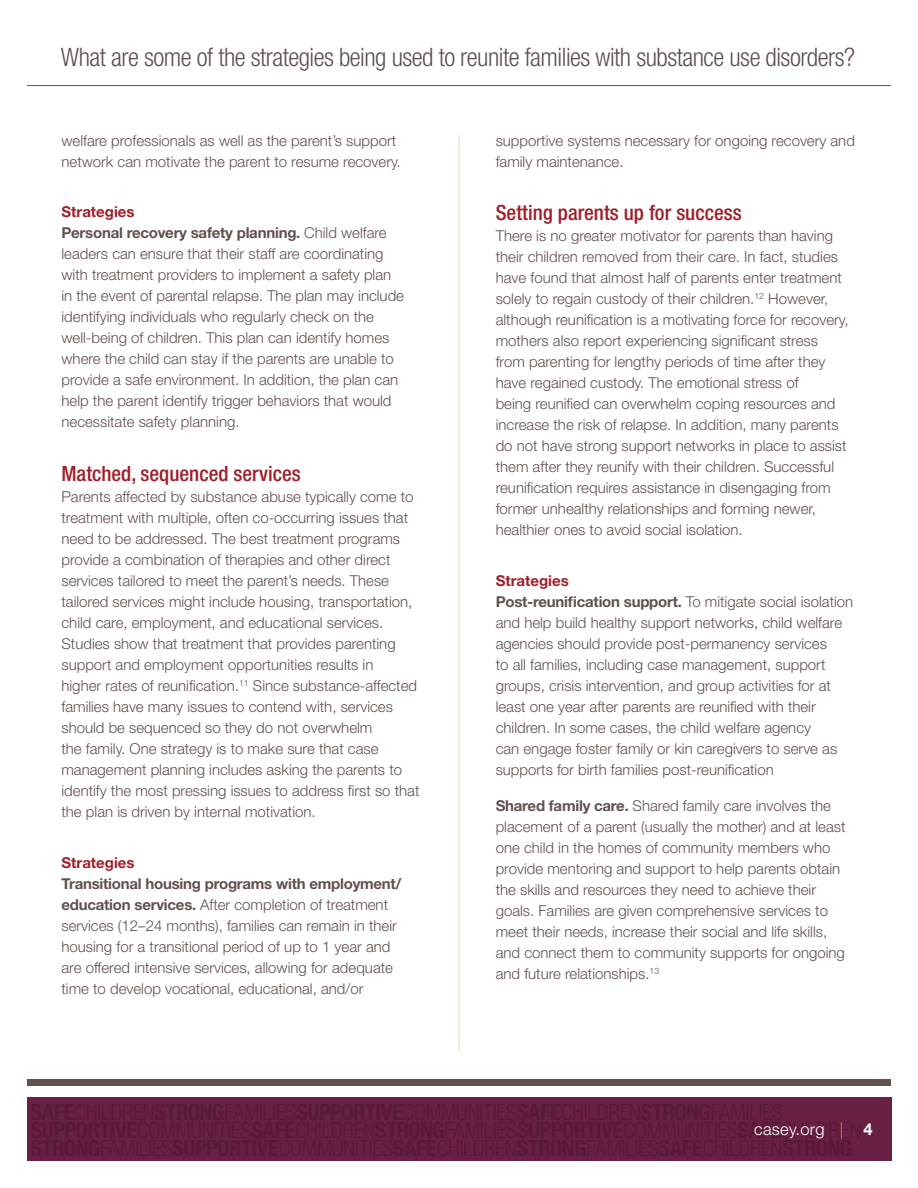
<style>
.page{position:relative;width:918px;height:1188px;background:#fff}
.page>*{position:absolute;margin:0;border:0;box-sizing:border-box;transform-origin:0 0}
.t1{font:300 condensed 25.5px "Helvetica Neue LT Std";letter-spacing:-.02em;color:#61514d}
.t2{font:500 condensed 21px "Helvetica Neue LT Std";color:#9e1f29}
.t3{font:300 16.5px "Helvetica Neue LT Std";letter-spacing:.02em;color:#fff}
.t4{font:300 15px/21px "Helvetica Neue LT Std";color:#61514d}
.t5{font:700 15px "Helvetica Neue LT Std";color:#9e1f29}
.s1{font-weight:700;color:#9e1f29}
.s2{font-weight:700}
.s3{color:#f18a21}
</style>
<div class="page">
<div style="left:27px;top:1098px;width:864px;height:63px;background:#692045"></div>
<div style="left:27px;top:1079px;width:864px;height:7px;background:#61514d"></div>
<hr style="left:27px;top:85px;width:864px;height:1px;background:#61514d">
<hr style="left:459px;top:135px;width:1px;height:916px;background:#e6e1b2">
<h1 class="t1" style="left:61px;top:42px;width:796px">What are some of the strategies being used to reunite families with substance use disorders?</h1>
<p class="t4" style="left:62px;top:130px;width:341px">welfare professionals as well as the parent’s support network can motivate the parent to resume recovery.</p>
<p class="t4" style="left:62px;top:201px;width:344px"><span class="s1">Strategies<br></span><span class="s2">Personal recovery safety planning.</span> Child welfare leaders can ensure that their staff are coordinating with treatment providers to implement a safety plan in the event of parental relapse. The plan may include identifying individuals who regularly check on the well-being of children. This plan can identify homes where the child can stay if the parents are unable to provide a safe environment. In addition, the plan can help the parent identify trigger behaviors that would necessitate safety planning.</p>
<h2 class="t2" style="left:62px;top:461px;width:241px">Matched, sequenced services</h2>
<p class="t4" style="left:62px;top:486px;width:360px">Parents affected by substance abuse typically come to treatment with multiple, often co-occurring issues that need to be addressed. The best treatment programs provide a combination of therapies and other direct services tailored to meet the parent’s needs. These tailored services might include housing, transportation, child care, employment, and educational services.<br>Studies show that treatment that provides parenting support and employment opportunities results in<br>higher rates of reunification.<sup>11</sup> Since substance-affected families have many issues to contend with, services should be sequenced so they do not overwhelm<br>the family. One strategy is to make sure that case management planning includes asking the parents to identify the most pressing issues to address first so that the plan is driven by internal motivation.</p>
<p class="t5" style="left:62px;top:853px;width:75px">Strategies</p>
<p class="t4" style="left:62px;top:873px;width:341px"><span class="s2">Transitional housing programs with employment/ education services.</span> After completion of treatment services (12–24 months), families can remain in their housing for a transitional period of up to 1 year and are offered intensive services, allowing for adequate time to develop vocational, educational, and/or</p>
<p class="t4" style="left:496px;top:130px;width:361px">supportive systems necessary for ongoing recovery and family maintenance.</p>
<h2 class="t2" style="left:496px;top:200px;width:247px">Setting parents up for success</h2>
<p class="t4" style="left:496px;top:225px;width:354px">There is no greater motivator for parents than having their children removed from their care. In fact, studies have found that almost half of parents enter treatment solely to regain custody of their children.<sup>12</sup> However, although reunification is a motivating force for recovery, mothers also report experiencing significant stress from parenting for lengthy periods of time after they have regained custody. The emotional stress of<br>being reunified can overwhelm coping resources and increase the risk of relapse. In addition, many parents do not have strong support networks in place to assist them after they reunify with their children. Successful reunification requires assistance in disengaging from former unhealthy relationships and forming newer, healthier ones to avoid social isolation.</p>
<p class="t4" style="left:496px;top:570px;width:359px"><span class="s1">Strategies<br></span><span class="s2">Post-reunification support.</span> To mitigate social isolation and help build healthy support networks, child welfare agencies should provide post-permanency services<br>to all families, including case management, support groups, crisis intervention, and group activities for at least one year after parents are reunified with their children. In some cases, the child welfare agency<br>can engage foster family or kin caregivers to serve as supports for birth families post-reunification</p>
<p class="t4" style="left:496px;top:795px;width:351px"><span class="s2">Shared family care.</span> Shared family care involves the placement of a parent (usually the mother) and at least one child in the homes of community members who provide mentoring and support to help parents obtain the skills and resources they need to achieve their goals. Families are given comprehensive services to meet their needs, increase their social and life skills, and connect them to community supports for ongoing and future relationships.<sup>13</sup></p>
<p class="t3" style="left:754px;top:1119px;width:120px">casey.org <span class="s3">|</span> <span class="s2">4</span></p>
</div>
